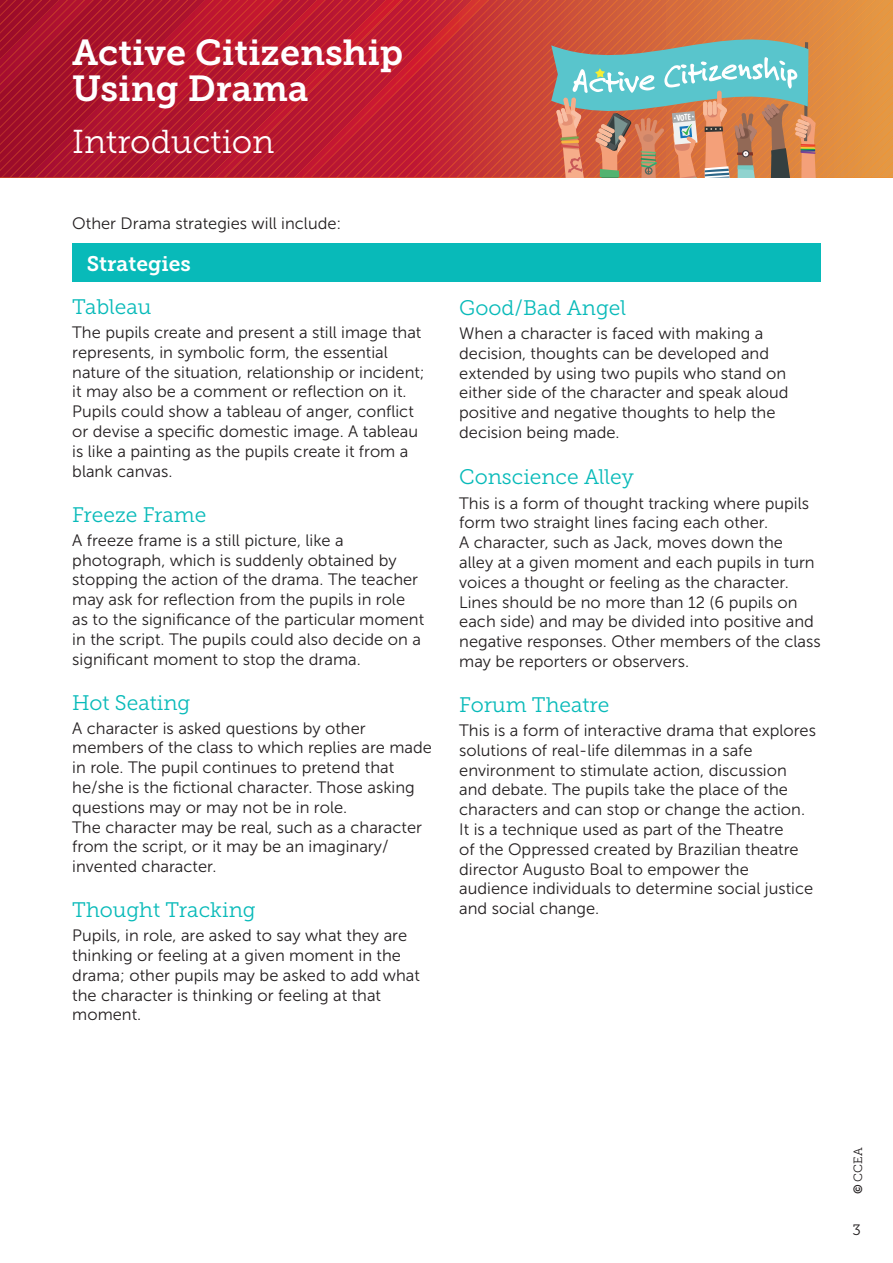
<style>
.page{position:relative;width:893px;height:1263px;background:#fff}
.page>*{position:absolute;margin:0;border:0;box-sizing:border-box;transform-origin:0 0}
.t1{font:36px/36px "Museo Slab 700";color:#fff}
.t2{font:33px "Museo Slab 300";letter-spacing:-.005em;color:#fff}
.H3-Blue{font:21px "Museo Slab 300";color:#08bab9}
.Table_H1{font:21px "Museo Slab 700";color:#fff}
.Body_Text{font:16.5px/19.8px "Museo Sans 300";color:#231f20}
.t3{font:15px "Museo Slab 300";color:#231f20}
.t4{font:12px "Museo Slab 300";color:#231f20}
.t5{font:700 condensed 9px "Myriad Pro";color:#fff}
.s1{font-family:"Museo Sans 700"}
</style>
<div class="page">
<img style="left:1px;top:0;width:9px;height:178px">
<img style="left:10px;top:0;width:8px;height:178px">
<img style="left:18px;top:0;width:10px;height:178px">
<img style="left:28px;top:0;width:7px;height:178px">
<img style="left:35px;top:0;width:9px;height:178px">
<img style="left:44px;top:0;width:9px;height:178px">
<img style="left:53px;top:0;width:8px;height:178px">
<img style="left:61px;top:0;width:9px;height:178px">
<img style="left:70px;top:0;width:8px;height:178px">
<img style="left:78px;top:0;width:9px;height:178px">
<img style="left:87px;top:0;width:9px;height:178px">
<img style="left:96px;top:0;width:8px;height:178px">
<img style="left:104px;top:0;width:9px;height:178px">
<img style="left:113px;top:0;width:8px;height:178px">
<img style="left:121px;top:0;width:9px;height:178px">
<img style="left:130px;top:0;width:9px;height:178px">
<img style="left:139px;top:0;width:8px;height:178px">
<img style="left:147px;top:0;width:9px;height:178px">
<img style="left:156px;top:0;width:8px;height:178px">
<img style="left:164px;top:0;width:9px;height:178px">
<img style="left:173px;top:0;width:17px;height:178px">
<img style="left:190px;top:0;width:9px;height:178px">
<img style="left:199px;top:0;width:9px;height:178px">
<img style="left:208px;top:0;width:8px;height:178px">
<img style="left:216px;top:0;width:9px;height:178px">
<img style="left:225px;top:0;width:8px;height:178px">
<img style="left:233px;top:0;width:9px;height:178px">
<img style="left:242px;top:0;width:8px;height:178px">
<img style="left:250px;top:0;width:9px;height:178px">
<img style="left:259px;top:0;width:8px;height:178px">
<img style="left:267px;top:0;width:9px;height:178px">
<img style="left:276px;top:0;width:9px;height:178px">
<img style="left:285px;top:0;width:9px;height:178px">
<img style="left:294px;top:0;width:8px;height:178px">
<img style="left:302px;top:0;width:8px;height:178px">
<img style="left:310px;top:0;width:9px;height:178px">
<img style="left:319px;top:0;width:9px;height:178px">
<img style="left:328px;top:0;width:8px;height:178px">
<img style="left:336px;top:0;width:9px;height:178px">
<img style="left:345px;top:0;width:8px;height:178px">
<img style="left:353px;top:0;width:9px;height:178px">
<img style="left:362px;top:0;width:9px;height:178px">
<img style="left:371px;top:0;width:8px;height:178px">
<img style="left:379px;top:0;width:9px;height:178px">
<img style="left:388px;top:0;width:8px;height:178px">
<img style="left:396px;top:0;width:9px;height:178px">
<img style="left:405px;top:0;width:8px;height:178px">
<img style="left:413px;top:0;width:9px;height:178px">
<img style="left:422px;top:0;width:9px;height:178px">
<img style="left:431px;top:0;width:8px;height:178px">
<img style="left:439px;top:0;width:9px;height:178px">
<img style="left:448px;top:0;width:17px;height:178px">
<img style="left:465px;top:0;width:9px;height:178px">
<img style="left:474px;top:0;width:8px;height:178px">
<img style="left:482px;top:0;width:9px;height:178px">
<img style="left:491px;top:0;width:9px;height:178px">
<img style="left:500px;top:0;width:8px;height:178px">
<img style="left:508px;top:0;width:9px;height:178px">
<img style="left:517px;top:0;width:8px;height:178px">
<img style="left:525px;top:0;width:9px;height:178px">
<img style="left:534px;top:0;width:8px;height:178px">
<img style="left:542px;top:0;width:9px;height:178px">
<img style="left:714px;top:0;width:179px;height:35px">
<img style="left:723px;top:8px;width:170px;height:27px">
<img style="left:732px;top:16px;width:161px;height:19px">
<img style="left:740px;top:25px;width:153px;height:10px">
<img style="left:749px;top:33px;width:144px;height:9px">
<img style="left:816px;top:42px;width:77px;height:9px">
<img style="left:816px;top:51px;width:77px;height:8px">
<img style="left:816px;top:59px;width:77px;height:9px">
<img style="left:816px;top:68px;width:77px;height:8px">
<img style="left:816px;top:76px;width:77px;height:9px">
<img style="left:816px;top:85px;width:77px;height:9px">
<img style="left:816px;top:94px;width:77px;height:84px">
<img style="left:817px;top:102px;width:76px;height:76px">
<img style="left:826px;top:111px;width:67px;height:67px">
<img style="left:835px;top:119px;width:58px;height:59px">
<img style="left:843px;top:128px;width:50px;height:50px">
<img style="left:852px;top:137px;width:41px;height:41px">
<img style="left:860px;top:145px;width:33px;height:33px">
<img style="left:869px;top:154px;width:24px;height:24px">
<img style="left:878px;top:162px;width:15px;height:16px">
<svg style="left:886px;top:171px;width:7px;height:7px"></svg>
<svg style="left:551px;top:35px;width:265px;height:143px;background:#a89a84"></svg>
<div style="left:72px;top:244px;width:749px;height:38px;background:#08bab9"></div>
<h1 class="t1" style="left:72px;top:35px;width:332px">Active Citizenship<br>Using Drama</h1>
<h2 class="t2" style="left:72px;top:124px;width:204px">Introduction</h2>
<p class="Body_Text" style="left:72px;top:214px;width:271px">Other Drama strategies will include:</p>
<p class="Table_H1" style="left:87px;top:252px;width:106px">Strategies</p>
<p class="H3-Blue" style="left:72px;top:295px;width:81px">Tableau</p>
<p class="Body_Text" style="left:72px;top:323px;width:354px">The pupils create and present a still image that represents, in symbolic form, the essential nature of the situation, relationship or incident; it may also be a comment or reflection on it.<br>Pupils could show a tableau of anger, conflict or devise a specific domestic image. A tableau is like a painting as the pupils create it from a blank canvas.</p>
<p class="H3-Blue" style="left:72px;top:503px;width:136px">Freeze Frame</p>
<p class="Body_Text" style="left:72px;top:530px;width:353px">A freeze frame is a still picture, like a photograph, which is suddenly obtained by stopping the action of the drama. The teacher may ask for reflection from the pupils in role as to the significance of the particular moment in the script. The pupils could also decide on a significant moment to stop the drama.</p>
<p class="H3-Blue" style="left:72px;top:691px;width:120px">Hot Seating</p>
<p class="Body_Text" style="left:72px;top:718px;width:361px">A character is asked questions by other members of the class to which replies are made in role. The pupil continues to pretend that he/she is the fictional character. Those asking questions may or may not be in role.</p>
<p class="Body_Text" style="left:72px;top:817px;width:351px">The character may be real, such as a character from the script, or it may be an imaginary/ invented character.</p>
<p class="H3-Blue" style="left:72px;top:898px;width:185px">Thought Tracking</p>
<p class="Body_Text" style="left:72px;top:926px;width:349px">Pupils, in role, are asked to say what they are thinking or feeling at a given moment in the drama; other pupils may be asked to add what the character is thinking or feeling at that moment.</p>
<p class="t5" style="left:676px;top:113px;width:16px;rotate:-6deg">VOTE</p>
<p class="H3-Blue" style="left:459px;top:296px;width:168px">Good/Bad Angel</p>
<p class="Body_Text" style="left:459px;top:323px;width:331px">When a character is faced with making a decision, thoughts can be developed and extended by using two pupils who stand on either side of the character and speak aloud positive and negative thoughts to help the decision being made.</p>
<p class="H3-Blue" style="left:459px;top:466px;width:176px">Conscience Alley</p>
<p class="Body_Text" style="left:459px;top:493px;width:351px">This is a form of thought tracking where pupils form two straight lines facing each other.</p>
<p class="Body_Text" style="left:459px;top:533px;width:363px">A character, such as Jack, moves down the alley at a given moment and each pupils in turn voices a thought or feeling as the character.<br>Lines should be no more than 12 (6 pupils on each side) and may be divided into positive and negative responses. Other members of the class may be reporters or observers.</p>
<p class="H3-Blue" style="left:459px;top:693px;width:152px">Forum Theatre</p>
<p class="Body_Text" style="left:459px;top:720px;width:358px">This is a form of interactive drama that explores solutions of real-life dilemmas in a safe environment to stimulate action, discussion and debate. The pupils take the place of the characters and can stop or change the action.</p>
<p class="Body_Text" style="left:459px;top:819px;width:355px">It is a technique used as part of the Theatre<br>of the Oppressed created by Brazilian theatre director Augusto Boal to empower the audience individuals to determine social justice and social change.</p>
<p class="t4" style="left:851px;top:1194px;width:49px;rotate:-90deg"><span class="s1">©</span> CCEA</p>
<p class="t3" style="left:852px;top:1222px;width:10px">3</p>
</div>
